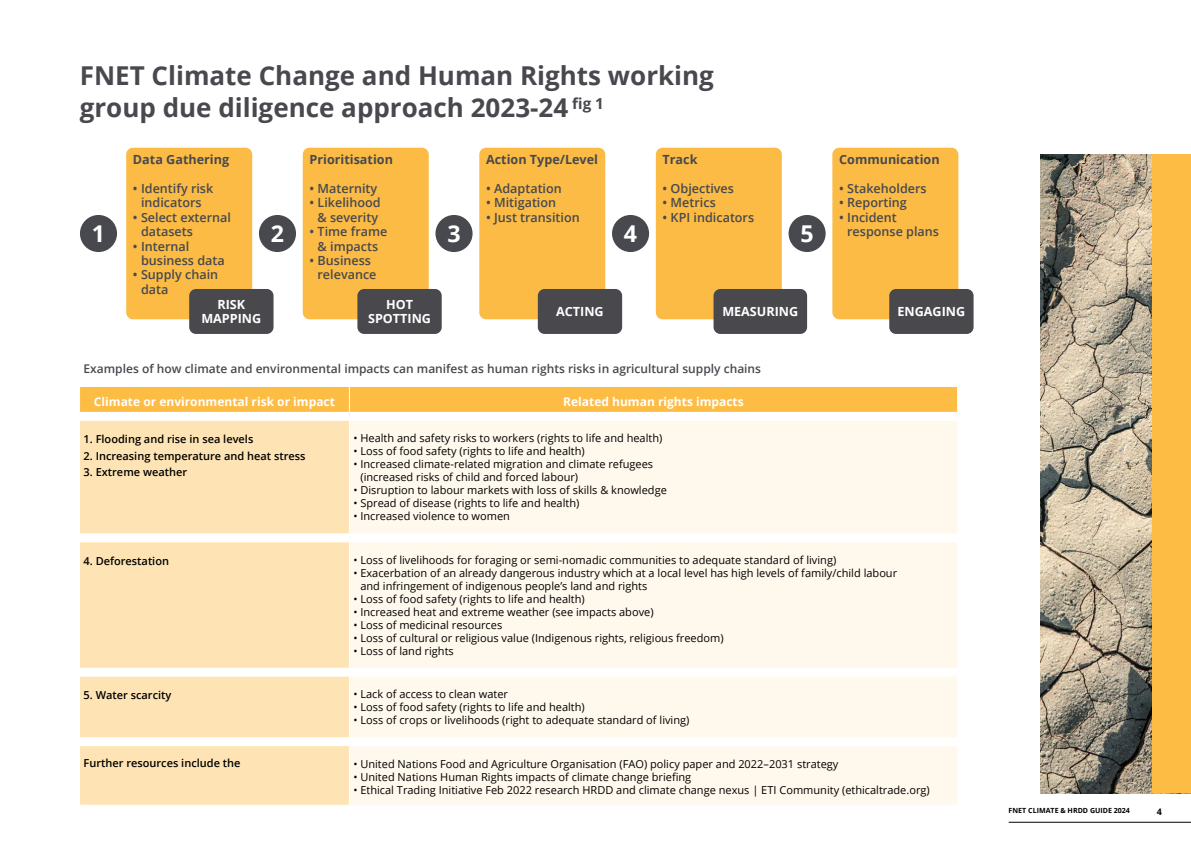
<style>
.page{position:relative;width:1191px;height:842px;background:#fff}
.page>*{position:absolute;margin:0;border:0;box-sizing:border-box;transform-origin:0 0}
.t1{font:700 26px/32px "Open Sans";color:#48494e}
.t2{font:700 23.2px "Open Sans";color:#fff}
.t3{font:600 12.6px/14.4px "Open Sans";color:#48494e}
.t4{font:700 12.6px "Open Sans";color:#48494e}
.t5{font:700 12.6px/14.4px "Open Sans";color:#fff;text-align:center}
.t6{font:600 12px "Open Sans";color:#48494e}
.t7{font:700 12px "Open Sans";color:#fff}
.t8{font:11px/13px "Open Sans";color:#000}
.t9{font:600 11px "Open Sans";color:#000}
.t10{font:700 9px "Open Sans";color:#000}
.t11{font:700 7.1px "Open Sans";color:#000}
</style>
<div class="page">
<img style="left:1040px;top:154px;width:112px;height:639px">
<div style="left:80px;top:464px;width:269px;height:341px;background:#fee4b4"></div>
<div style="left:350px;top:464px;width:607px;height:341px;background:#fff8ec"></div>
<svg style="left:79px;top:387px;width:879px;height:77px;background:#fedea4"></svg>
<div style="left:80px;top:533px;width:269px;height:9px;background:#fff"></div>
<div style="left:349px;top:533px;width:608px;height:9px;background:#fff"></div>
<div style="left:80px;top:668px;width:269px;height:9px;background:#fff"></div>
<div style="left:349px;top:668px;width:608px;height:9px;background:#fff"></div>
<div style="left:80px;top:737px;width:269px;height:9px;background:#fff"></div>
<div style="left:349px;top:737px;width:608px;height:9px;background:#fff"></div>
<div style="left:80px;top:412px;width:269px;height:9px;background:#fff"></div>
<div style="left:349px;top:412px;width:608px;height:9px;background:#fff"></div>
<div style="left:479px;top:148px;width:126px;height:171px;background:#fbbb45;border-radius:7px"></div>
<div style="left:126px;top:148px;width:126px;height:171px;background:#fbbb45;border-radius:7px"></div>
<div style="left:303px;top:148px;width:126px;height:171px;background:#fbbb45;border-radius:7px"></div>
<div style="left:656px;top:148px;width:126px;height:171px;background:#fbbb45;border-radius:7px"></div>
<div style="left:832px;top:148px;width:126px;height:171px;background:#fbbb45;border-radius:7px"></div>
<div style="left:259px;top:215px;width:37px;height:37px;background:#48494e;border-radius:50%"></div>
<div style="left:435px;top:215px;width:37px;height:37px;background:#48494e;border-radius:50%"></div>
<div style="left:612px;top:215px;width:37px;height:37px;background:#48494e;border-radius:50%"></div>
<div style="left:788px;top:215px;width:37px;height:37px;background:#48494e;border-radius:50%"></div>
<div style="left:80px;top:215px;width:37px;height:37px;background:#48494e;border-radius:50%"></div>
<div style="left:1152px;top:154px;width:39px;height:639px;background:#fdbc44"></div>
<div style="left:189px;top:289px;width:84px;height:45px;background:#49494d;border-radius:7px"></div>
<div style="left:357px;top:289px;width:85px;height:45px;background:#49494d;border-radius:7px"></div>
<div style="left:538px;top:289px;width:84px;height:45px;background:#49494d;border-radius:7px"></div>
<div style="left:713px;top:289px;width:94px;height:45px;background:#49494d;border-radius:7px"></div>
<div style="left:889px;top:289px;width:84px;height:45px;background:#49494d;border-radius:7px"></div>
<hr style="left:1008px;top:822px;width:183px;height:1px;background:#000">
<h1 class="t1" style="left:80px;top:59px;width:635px">FNET Climate Change and Human Rights working group due diligence approach 2023-24 <sup>fig</sup> <sup>1</sup></h1>
<p class="t4" style="left:133px;top:151px;width:98px">Data Gathering</p>
<p class="t3" style="left:133px;top:181px;width:82px;text-align:center">• Identify risk indicators</p>
<p class="t3" style="left:141px;top:210px;width:92px;text-indent:-8px">• Select external datasets</p>
<p class="t3" style="left:141px;top:238px;width:85px;text-indent:-8px">• Internal business data</p>
<p class="t3" style="left:141px;top:267px;width:79px;text-indent:-8px">• Supply chain data</p>
<p class="t4" style="left:309px;top:151px;width:85px">Prioritisation</p>
<p class="t3" style="left:309px;top:181px;width:69px">• Maternity</p>
<p class="t3" style="left:309px;top:195px;width:73px;text-align:center">• Likelihood &amp; severity</p>
<p class="t3" style="left:309px;top:224px;width:79px;text-align:center">• Time frame &amp; impacts</p>
<p class="t3" style="left:317px;top:253px;width:61px;text-indent:-8px">• Business relevance</p>
<p class="t4" style="left:486px;top:151px;width:113px">Action Type/Level</p>
<p class="t3" style="left:486px;top:181px;width:77px">• Adaptation</p>
<p class="t3" style="left:486px;top:195px;width:72px">• Mitigation</p>
<p class="t3" style="left:486px;top:210px;width:95px">• Just transition</p>
<p class="t4" style="left:662px;top:151px;width:36px">Track</p>
<p class="t3" style="left:662px;top:181px;width:73px">• Objectives</p>
<p class="t3" style="left:662px;top:195px;width:55px">• Metrics</p>
<p class="t3" style="left:662px;top:210px;width:93px">• KPI indicators</p>
<p class="t4" style="left:839px;top:151px;width:102px">Communication</p>
<p class="t3" style="left:839px;top:181px;width:89px">• Stakeholders</p>
<p class="t3" style="left:839px;top:195px;width:69px">• Reporting</p>
<p class="t3" style="left:839px;top:210px;width:59px">• Incident</p>
<h2 class="t2" style="left:92px;top:218px;width:15px">1</h2>
<h2 class="t2" style="left:271px;top:218px;width:15px">2</h2>
<h2 class="t2" style="left:447px;top:218px;width:15px">3</h2>
<h2 class="t2" style="left:624px;top:218px;width:15px">4</h2>
<h2 class="t2" style="left:800px;top:218px;width:15px">5</h2>
<p class="t3" style="left:847px;top:224px;width:93px">response plans</p>
<p class="t5" style="left:201px;top:297px;width:61px">RISK<br>MAPPING</p>
<p class="t5" style="left:368px;top:297px;width:65px">HOT<br>SPOTTING</p>
<p class="t5" style="left:556px;top:304px;width:49px">ACTING</p>
<p class="t5" style="left:722px;top:304px;width:77px">MEASURING</p>
<p class="t5" style="left:897px;top:304px;width:69px">ENGAGING</p>
<p class="t6" style="left:84px;top:360px;width:679px">Examples of how climate and environmental impacts can manifest as human rights risks in agricultural supply chains</p>
<p class="t7" style="left:94px;top:393px;width:242px">Climate or environmental risk or impact</p>
<p class="t7" style="left:563px;top:393px;width:182px">Related human rights impacts</p>
<p class="t9" style="left:84px;top:432px;width:171px">1. Flooding and rise in sea levels</p>
<p class="t8" style="left:353px;top:431px;width:310px">• Health and safety risks to workers (rights to life and health)</p>
<p class="t8" style="left:353px;top:444px;width:233px">• Loss of food safety (rights to life and health)</p>
<p class="t8" style="left:360px;top:457px;width:294px;text-indent:-7px">• Increased climate-related migration and climate refugees (increased risks of child and forced labour)</p>
<p class="t8" style="left:353px;top:483px;width:315px">• Disruption to labour markets with loss of skills &amp; knowledge</p>
<p class="t8" style="left:353px;top:496px;width:227px">• Spread of disease (rights to life and health)</p>
<p class="t8" style="left:353px;top:509px;width:158px">• Increased violence to women</p>
<p class="t9" style="left:84px;top:448px;width:223px">2. Increasing temperature and heat stress</p>
<p class="t9" style="left:84px;top:465px;width:105px">3. Extreme weather</p>
<p class="t9" style="left:84px;top:553px;width:87px">4. Deforestation</p>
<p class="t8" style="left:353px;top:553px;width:484px">• Loss of livelihoods for foraging or semi-nomadic communities to adequate standard of living)</p>
<p class="t8" style="left:360px;top:566px;width:538px;text-indent:-7px">• Exacerbation of an already dangerous industry which at a local level has high levels of family/child labour and infringement of indigenous people’s land and rights</p>
<p class="t8" style="left:353px;top:592px;width:233px">• Loss of food safety (rights to life and health)</p>
<p class="t8" style="left:353px;top:605px;width:302px">• Increased heat and extreme weather (see impacts above)</p>
<p class="t8" style="left:353px;top:618px;width:150px">• Loss of medicinal resources</p>
<p class="t8" style="left:353px;top:631px;width:372px">• Loss of cultural or religious value (Indigenous rights, religious freedom)</p>
<p class="t8" style="left:353px;top:644px;width:102px">• Loss of land rights</p>
<p class="t9" style="left:84px;top:688px;width:89px">5. Water scarcity</p>
<p class="t8" style="left:353px;top:687px;width:156px">• Lack of access to clean water</p>
<p class="t8" style="left:353px;top:700px;width:233px">• Loss of food safety (rights to life and health)</p>
<p class="t8" style="left:353px;top:713px;width:337px">• Loss of crops or livelihoods (right to adequate standard of living)</p>
<p class="t9" style="left:84px;top:755px;width:158px">Further resources include the</p>
<p class="t8" style="left:353px;top:757px;width:486px">• United Nations Food and Agriculture Organisation (FAO) policy paper and 2022–2031 strategy</p>
<p class="t8" style="left:353px;top:770px;width:339px">• United Nations Human Rights impacts of climate change briefing</p>
<p class="t8" style="left:353px;top:783px;width:578px">• Ethical Trading Initiative Feb 2022 research HRDD and climate change nexus | ETI Community (ethicaltrade.org)</p>
<p class="t11" style="left:1008px;top:806px;width:123px">FNET CLIMATE &amp; HRDD GUIDE 2024</p>
<p class="t10" style="left:1156px;top:805px;width:7px">4</p>
</div>
